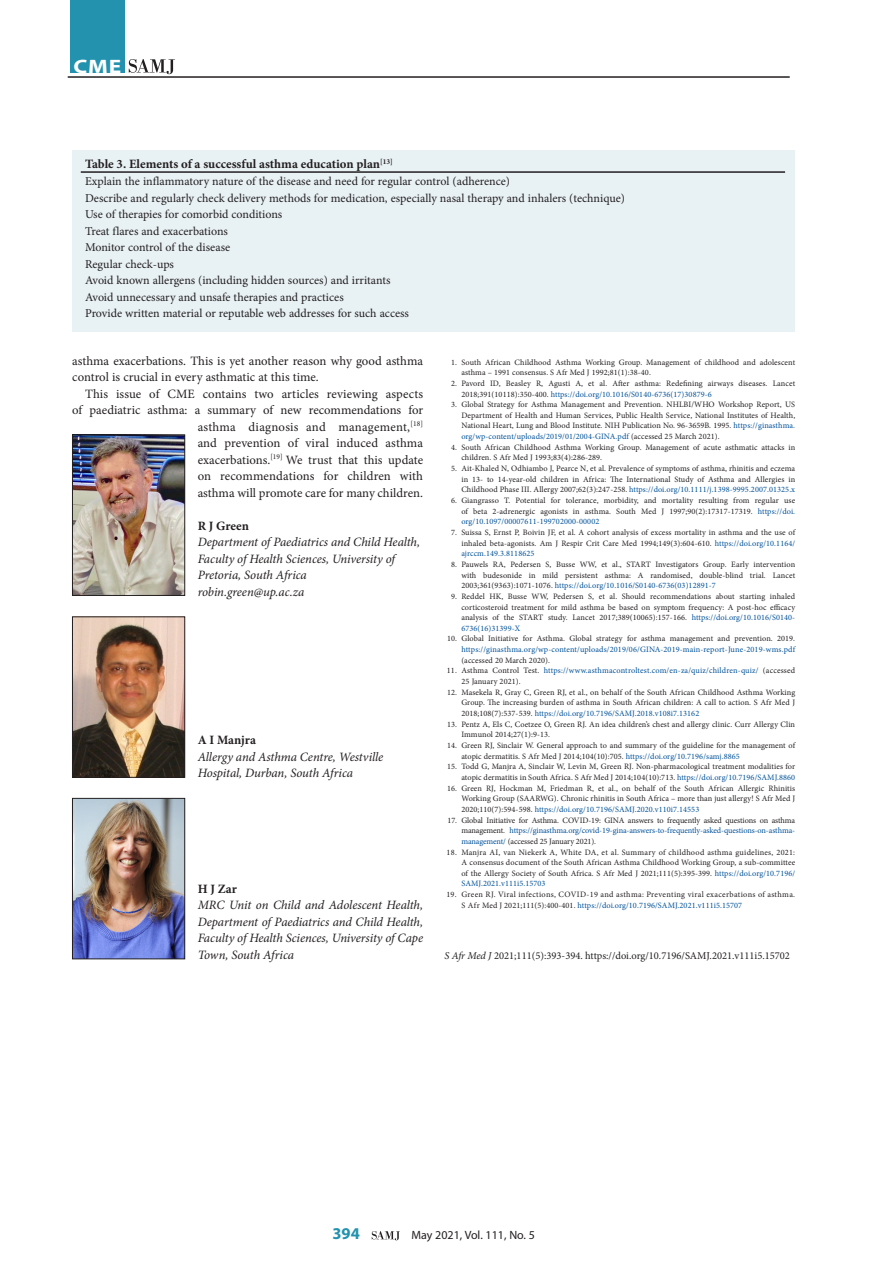
<style>
.page{position:relative;width:893px;height:1263px;background:#fff}
.page>*{position:absolute;margin:0;border:0;box-sizing:border-box;transform-origin:0 0}
.t1{font:700 19.5px "Myriad Pro";color:#fff;scale:1.2 1}
.t2{font:700 16.5px "Myriad Pro";color:#2392ae}
.BODY_TEXT_INDENT{font:12.75px/16.5px "Minion Pro";color:#231f20}
.AUTHORS_DETAILS{font:italic 12.75px/16.5px "Minion Pro";letter-spacing:-.005em;color:#231f20}
.TABLE_HEAD{font:700 12.75px "Minion Pro";color:#231f20}
.AUTHORS_NAME{font:700 12.75px "Minion Pro";letter-spacing:-.005em;color:#231f20}
.TABLE_COPY{font:12px "Minion Pro";color:#231f20}
.t3{font:12px "Myriad Pro";color:#231f20}
.CITELINE{font:10.5px "Minion Pro";color:#231f20}
.t4{font:8.25px/10.6px "Minion Pro";letter-spacing:.01em;color:#231f20;text-align:justify}
.t5{font:8.25px/10.6px "Minion Pro";letter-spacing:.03em;color:#231f20}
.t6{font:8.25px/10.6px "Minion Pro";letter-spacing:.015em;color:#01529a}
.s1{color:#01529a}
.s2{color:#231f20}
.s3{font-style:italic}
</style>
<div class="page">
<svg style="left:372px;top:1231px;width:28px;height:9px"></svg>
<hr style="left:68px;top:76px;width:722px;height:2px;background:#231f20">
<svg style="left:129px;top:59px;width:46px;height:15px"></svg>
<div style="left:70px;top:0;width:54px;height:73px;background:#2392ae"></div>
<div style="left:72px;top:150px;width:722px;height:182px;background:#e8f1f4"></div>
<hr style="left:81px;top:171px;width:704px;height:2px;background:#231f20">
<img style="left:74px;top:437px;width:109px;height:157px">
<div style="left:72px;top:435px;width:113px;height:161px;border:1px solid #231f20"></div>
<img style="left:74px;top:619px;width:109px;height:156px">
<div style="left:72px;top:617px;width:113px;height:160px;border:1px solid #231f20"></div>
<img style="left:74px;top:800px;width:109px;height:157px">
<div style="left:72px;top:798px;width:113px;height:161px;border:1px solid #231f20"></div>
<h1 class="t1" style="left:74px;top:54px;width:41px">CME</h1>
<p class="TABLE_HEAD" style="left:85px;top:155px;width:309px">Table 3. Elements of a successful asthma education plan<sup>[13]</sup></p>
<p class="TABLE_COPY" style="left:85px;top:173px;width:427px">Explain the inflammatory nature of the disease and need for regular control (adherence)</p>
<p class="TABLE_COPY" style="left:85px;top:190px;width:541px">Describe and regularly check delivery methods for medication, especially nasal therapy and inhalers (technique)</p>
<p class="TABLE_COPY" style="left:85px;top:206px;width:199px">Use of therapies for comorbid conditions</p>
<p class="TABLE_COPY" style="left:85px;top:223px;width:145px">Treat flares and exacerbations</p>
<p class="TABLE_COPY" style="left:85px;top:239px;width:147px">Monitor control of the disease</p>
<p class="TABLE_COPY" style="left:85px;top:256px;width:90px">Regular check-ups</p>
<p class="TABLE_COPY" style="left:85px;top:272px;width:307px">Avoid known allergens (including hidden sources) and irritants</p>
<p class="TABLE_COPY" style="left:85px;top:289px;width:260px">Avoid unnecessary and unsafe therapies and practices</p>
<p class="TABLE_COPY" style="left:85px;top:305px;width:325px">Provide written material or reputable web addresses for such access</p>
<p class="BODY_TEXT_INDENT" style="left:72px;top:352px;width:352px">asthma exacerbations. This is yet another reason why good asthma control is crucial in every asthmatic at this time.</p>
<p class="BODY_TEXT_INDENT" style="left:72px;top:385px;width:352px;text-align:right">This issue of CME contains two articles reviewing aspects of paediatric asthma: a summary of new recommendations for asthma diagnosis and management,<sup>[18]<br></sup>and prevention of viral induced asthma<br>exacerbations.<sup>[19]</sup> We trust that this update<br>on recommendations for children with<br>asthma will promote care for many children.</p>
<p class="AUTHORS_NAME" style="left:198px;top:516px;width:53px">R J Green</p>
<p class="AUTHORS_DETAILS" style="left:198px;top:534px;width:224px">Department of Paediatrics and Child Health,<br>Faculty of Health Sciences, University of<br>Pretoria, South Africa</p>
<p class="AUTHORS_DETAILS" style="left:198px;top:583px;width:108px">robin.green@up.ac.za</p>
<p class="AUTHORS_NAME" style="left:198px;top:731px;width:60px">A I Manjra</p>
<p class="AUTHORS_DETAILS" style="left:198px;top:748px;width:187px">Allergy and Asthma Centre, Westville<br>Hospital, Durban, South Africa</p>
<p class="AUTHORS_NAME" style="left:198px;top:880px;width:41px">H J Zar</p>
<p class="AUTHORS_DETAILS" style="left:198px;top:897px;width:227px;text-align:justify">MRC Unit on Child and Adolescent Health, Department of Paediatrics and Child Health, Faculty of Health Sciences, University of Cape Town, South Africa</p>
<p class="t4" style="left:461px;top:357px;width:335px;text-indent:-10px">1. South African Childhood Asthma Working Group. Management of childhood and adolescent asthma – 1991 consensus. S Afr Med J 1992;81(1):38-40.</p>
<p class="t4" style="left:461px;top:378px;width:335px;text-indent:-10px">2. Pavord ID, Beasley R, Agusti A, et al. After asthma: Redefining airways diseases. Lancet<br>2018;391(10118):350-400. <span class="s1">https://doi.org/10.1016/S0140-6736(17)30879-6</span></p>
<p class="t4" style="left:461px;top:399px;width:335px;text-indent:-10px">3. Global Strategy for Asthma Management and Prevention. NHLBI/WHO Workshop Report, US Department of Health and Human Services, Public Health Service, National Institutes of Health, National Heart, Lung and Blood Institute. NIH Publication No. 96-3659B. 1995. <span class="s1">https://ginasthma. org/wp-content/uploads/2019/01/2004-GINA.pdf</span> (accessed 25 March 2021).</p>
<p class="t4" style="left:461px;top:442px;width:335px;text-indent:-10px">4. South African Childhood Asthma Working Group. Management of acute asthmatic attacks in children. S Afr Med J 1993;83(4):286-289.</p>
<p class="t4" style="left:461px;top:463px;width:335px;text-indent:-10px">5. Ait-Khaled N, Odhiambo J, Pearce N, et al. Prevalence of symptoms of asthma, rhinitis and eczema in 13- to 14-year-old children in Africa: The International Study of Asthma and Allergies in Childhood Phase III. Allergy 2007;62(3):247-258. <span class="s1">https://doi.org/10.1111/j.1398-9995.2007.01325.x</span></p>
<p class="t4" style="left:461px;top:495px;width:335px;text-indent:-10px">6. Giangrasso T. Potential for tolerance, morbidity, and mortality resulting from regular use of beta 2-adrenergic agonists in asthma. South Med J 1997;90(2):17317-17319. <span class="s1">https://doi. org/10.1097/00007611-199702000-00002</span></p>
<p class="t4" style="left:461px;top:527px;width:335px;text-indent:-10px">7. Suissa S, Ernst P, Boivin JF, et al. A cohort analysis of excess mortality in asthma and the use of inhaled beta-agonists. Am J Respir Crit Care Med 1994;149(3):604-610. <span class="s1">https://doi.org/10.1164/ ajrccm.149.3.8118625</span></p>
<p class="t4" style="left:461px;top:559px;width:335px;text-indent:-10px">8. Pauwels RA, Pedersen S, Busse WW, et al., START Investigators Group. Early intervention with budesonide in mild persistent asthma: A randomised, double-blind trial. Lancet 2003;361(9363):1071-1076. <span class="s1">https://doi.org/10.1016/S0140-6736(03)12891-7</span></p>
<p class="t4" style="left:461px;top:591px;width:335px;text-indent:-10px">9. Reddel HK, Busse WW, Pedersen S, et al. Should recommendations about starting inhaled corticosteroid treatment for mild asthma be based on symptom frequency: A post-hoc efficacy analysis of the START study. Lancet 2017;389(10065):157-166. <span class="s1">https://doi.org/10.1016/S0140- 6736(16)31399-X</span></p>
<p class="t4" style="left:461px;top:633px;width:335px;text-indent:-14px">10. Global Initiative for Asthma. Global strategy for asthma management and prevention. 2019. <span class="s1">https://ginasthma.org/wp-content/uploads/2019/06/GINA-2019-main-report-June-2019-wms.pdf </span>(accessed 20 March 2020).</p>
<p class="t6" style="left:461px;top:665px;width:335px;text-indent:-15px"><span class="s2">11. Asthma Control Test.</span> https://www.asthmacontroltest.com/en-za/quiz/children-quiz/ <span class="s2">(accessed<br>25 January 2021).</span></p>
<p class="t4" style="left:461px;top:687px;width:335px;text-indent:-14px">12. Masekela R, Gray C, Green RJ, et al., on behalf of the South African Childhood Asthma Working Group. The increasing burden of asthma in South African children: A call to action. S Afr Med J 2018;108(7):537-539. <span class="s1">https://doi.org/10.7196/SAMJ.2018.v108i7.13162</span></p>
<p class="t4" style="left:461px;top:719px;width:335px;text-indent:-14px">13. Pentz A, Els C, Coetzee O, Green RJ. An idea children’s chest and allergy clinic. Curr Allergy Clin<br>Immunol 2014;27(1):9-13.</p>
<p class="t4" style="left:461px;top:740px;width:335px;text-indent:-14px">14. Green RJ, Sinclair W. General approach to and summary of the guideline for the management of atopic dermatitis. S Afr Med J 2014;104(10):705. <span class="s1">https://doi.org/10.7196/samj.8865</span></p>
<p class="t4" style="left:447px;top:761px;width:350px;text-align:right">15. Todd G, Manjra A, Sinclair W, Levin M, Green RJ. Non-pharmacological treatment modalities for atopic dermatitis in South Africa. S Afr Med J 2014;104(10):713. <span class="s1">https://doi.org/10.7196/SAMJ.8860</span></p>
<p class="t4" style="left:461px;top:783px;width:335px;text-indent:-14px">16. Green RJ, Hockman M, Friedman R, et al., on behalf of the South African Allergic Rhinitis Working Group (SAARWG). Chronic rhinitis in South Africa – more than just allergy! S Afr Med J 2020;110(7):594-598. <span class="s1">https://doi.org/10.7196/SAMJ.2020.v110i7.14553</span></p>
<p class="t4" style="left:461px;top:815px;width:335px;text-indent:-14px">17. Global Initiative for Asthma. COVID-19: GINA answers to frequently asked questions on asthma management. <span class="s1">https://ginasthma.org/covid-19-gina-answers-to-frequently-asked-questions-on-asthma&shy;management/</span> (accessed 25 January 2021).</p>
<p class="t4" style="left:461px;top:846px;width:335px;text-indent:-15px">18. Manjra AI, van Niekerk A, White DA, et al. Summary of childhood asthma guidelines, 2021:<br>A consensus document of the South African Asthma Childhood Working Group, a sub-committee of the Allergy Society of South Africa. S Afr Med J 2021;111(5):395-399. <span class="s1">https://doi.org/10.7196/ SAMJ.2021.v111i5.15703</span></p>
<p class="t5" style="left:461px;top:889px;width:335px;text-indent:-15px">19. Green RJ. Viral infections, COVID-19 and asthma: Preventing viral exacerbations of asthma.<br>S Afr Med J 2021;111(5):400-401. <span class="s1">https://doi.org/10.7196/SAMJ.2021.v111i5.15707</span></p>
<p class="CITELINE" style="left:444px;top:948px;width:347px"><span class="s3">S Afr Med J</span> 2021;111(5):393-394. https://doi.org/10.7196/SAMJ.2021.v111i5.15702</p>
<h2 class="t2" style="left:332px;top:1223px;width:29px">394</h2>
<h3 class="t3" style="left:411px;top:1228px;width:125px">May 2021, Vol. 111, No. 5</h3>
</div>
